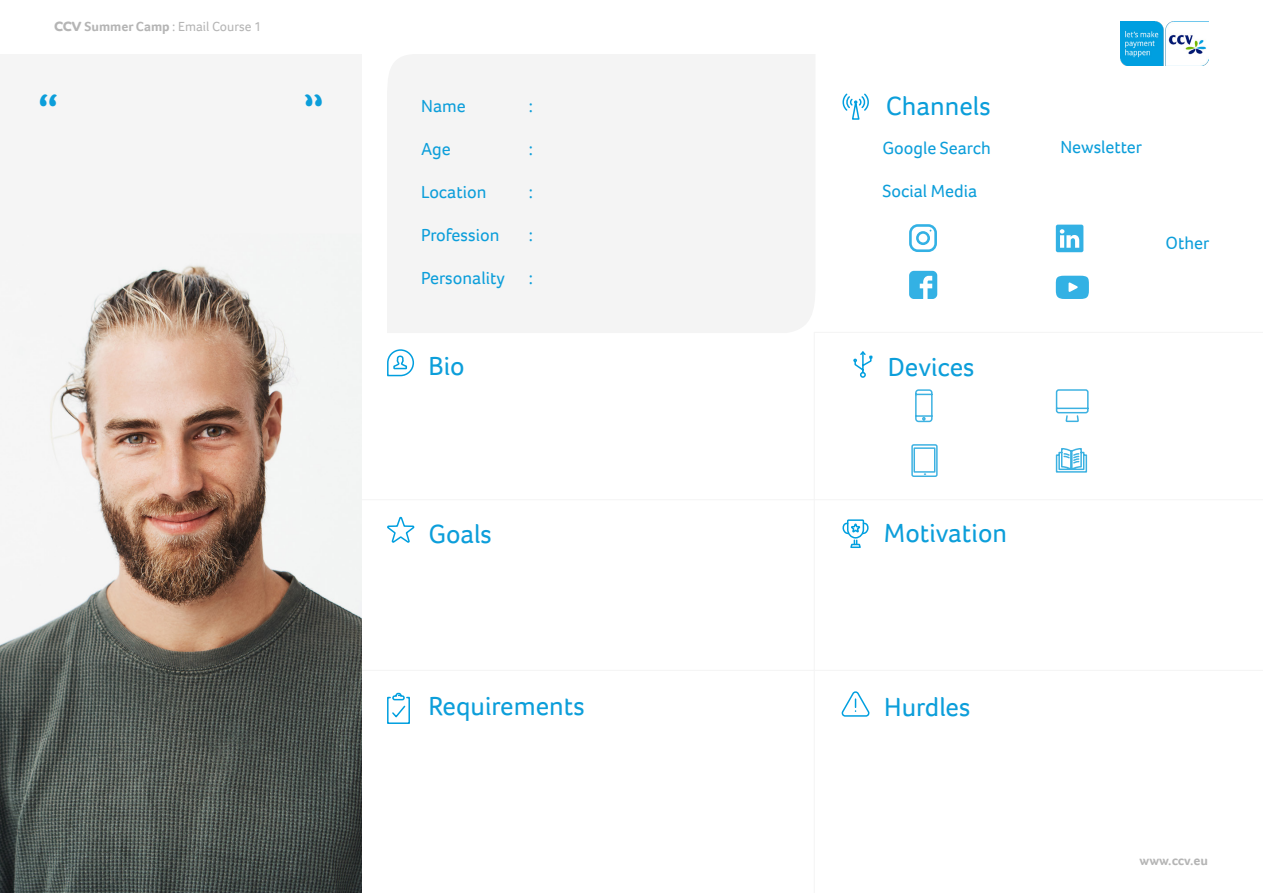
<style>
.page{position:relative;width:1263px;height:893px;background:#fff}
.page>*{position:absolute;margin:0;border:0;box-sizing:border-box;transform-origin:0 0}
.t1{font:700 45px "Foco";color:#0c9eda}
.t2{font:27px "Foco";color:#0c9eda}
.t3{font:18px "Foco";color:#0c9eda}
.t4{font:13.5px "Foco";color:#b5b5b5}
.t5{font:700 13.5px "Foco";color:#b5b5b5}
.s1{font-family:"Co Headline";font-weight:700}
.s2{font-weight:700}
</style>
<div class="page">
<div style="left:387px;top:54px;width:428px;height:279px;background:#f4f4f4"></div>
<hr style="left:814px;top:332px;width:1px;height:561px;background:#f4f4f4">
<svg style="left:387px;top:349px;width:27px;height:28px"></svg>
<hr style="left:358px;top:499px;width:905px;height:1px;background:#f4f4f4">
<hr style="left:351px;top:670px;width:912px;height:1px;background:#f4f4f4">
<svg style="left:387px;top:516px;width:28px;height:27px"></svg>
<svg style="left:387px;top:692px;width:23px;height:32px"></svg>
<svg style="left:842px;top:519px;width:27px;height:29px"></svg>
<svg style="left:841px;top:691px;width:29px;height:26px"></svg>
<svg style="left:842px;top:93px;width:27px;height:27px"></svg>
<svg style="left:911px;top:444px;width:27px;height:33px"></svg>
<svg style="left:915px;top:389px;width:18px;height:34px"></svg>
<svg style="left:1055px;top:389px;width:34px;height:34px"></svg>
<svg style="left:1055px;top:448px;width:33px;height:25px"></svg>
<img style="left:0;top:233px;width:362px;height:660px">
<svg style="left:853px;top:351px;width:19px;height:27px"></svg>
<img style="left:1120px;top:22px;width:89px;height:44px">
<hr style="left:814px;top:332px;width:449px;height:1px;background:#f4f4f4">
<svg style="left:909px;top:224px;width:28px;height:28px"></svg>
<svg style="left:909px;top:271px;width:28px;height:28px"></svg>
<svg style="left:1056px;top:276px;width:33px;height:23px"></svg>
<svg style="left:1056px;top:225px;width:27px;height:27px"></svg>
<p class="t4" style="left:54px;top:18px;width:209px"><span class="s1">CCV</span> <span class="s2">Summer Camp</span> : Email Course 1</p>
<h1 class="t1" style="left:38px;top:81px;width:22px">“</h1>
<p class="t3" style="left:421px;top:94px;width:46px">Name</p>
<p class="t3" style="left:529px;top:94px;width:6px">:</p>
<p class="t3" style="left:421px;top:137px;width:31px">Age</p>
<p class="t3" style="left:529px;top:137px;width:6px">:</p>
<p class="t3" style="left:421px;top:180px;width:67px">Location</p>
<p class="t3" style="left:529px;top:180px;width:6px">:</p>
<p class="t3" style="left:421px;top:223px;width:80px">Profession</p>
<p class="t3" style="left:529px;top:223px;width:6px">:</p>
<p class="t3" style="left:421px;top:266px;width:85px">Personality</p>
<p class="t3" style="left:529px;top:266px;width:6px">:</p>
<h2 class="t2" style="left:428px;top:348px;width:38px">Bio</h2>
<h2 class="t2" style="left:428px;top:516px;width:65px">Goals</h2>
<h2 class="t2" style="left:428px;top:688px;width:158px">Requirements</h2>
<h2 class="t2" style="left:886px;top:88px;width:106px">Channels</h2>
<p class="t3" style="left:882px;top:136px;width:110px">Google Search</p>
<p class="t3" style="left:882px;top:179px;width:96px">Social Media</p>
<h2 class="t2" style="left:888px;top:349px;width:88px">Devices</h2>
<p class="t3" style="left:1060px;top:135px;width:83px">Newsletter</p>
<p class="t3" style="left:1165px;top:231px;width:46px">Other</p>
<h2 class="t2" style="left:884px;top:515px;width:125px">Motivation</h2>
<h2 class="t2" style="left:884px;top:689px;width:88px">Hurdles</h2>
<p class="t5" style="left:1139px;top:852px;width:70px">www.ccv.eu</p>
</div>
